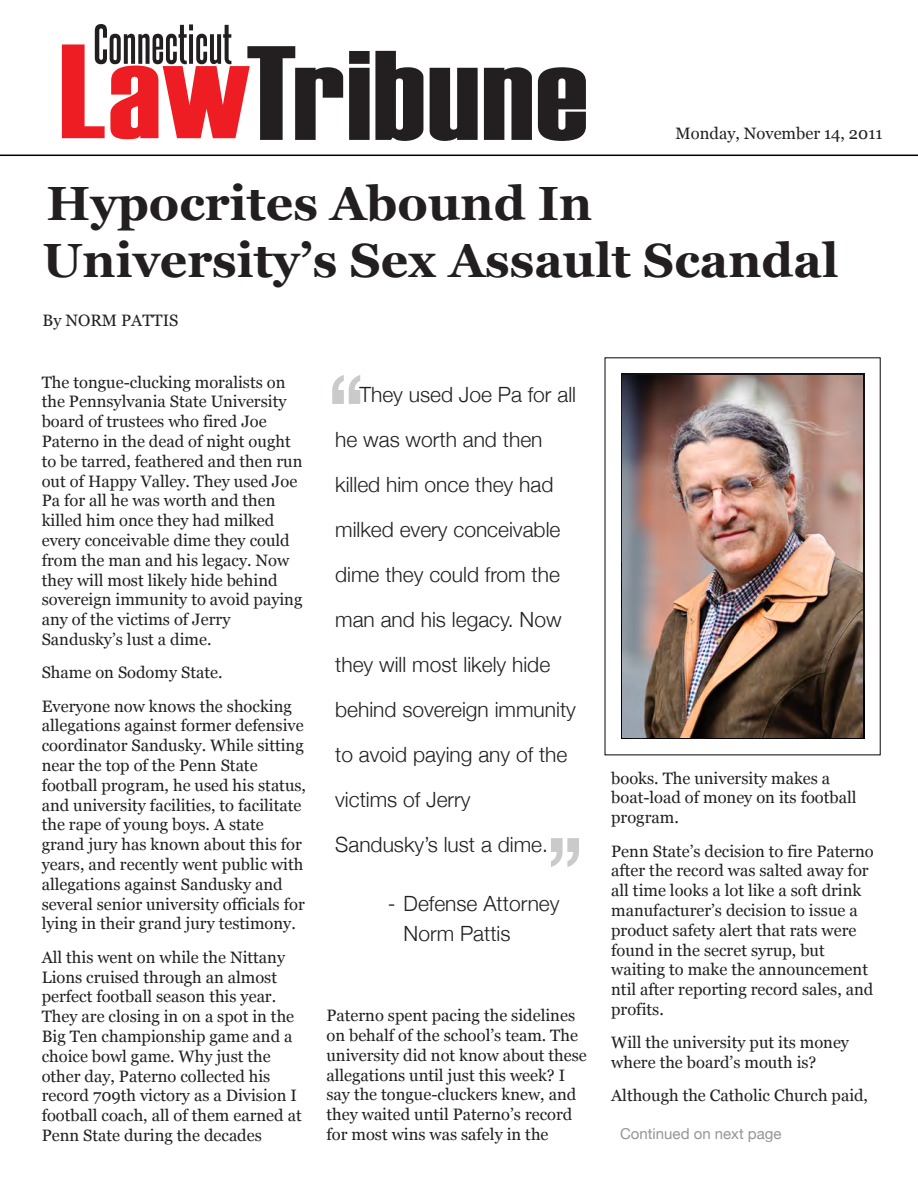
<style>
.page{position:relative;width:918px;height:1188px;background:#fff}
.page>*{position:absolute;margin:0;border:0;box-sizing:border-box;transform-origin:0 0}
.t1{font:700 48px/57.6px "Georgia";color:#231f20}
.t2{font:300 21px/45px "Helvetica Neue";color:#231f20}
.t3{font:16.5px/19.8px "Georgia";color:#231f20}
.t4{font:15px "Helvetica Neue";color:#939598}
</style>
<div class="page">
<svg style="left:332px;top:375px;width:28px;height:29px"></svg>
<svg style="left:551px;top:838px;width:28px;height:29px"></svg>
<hr style="left:0;top:155px;width:918px;height:1px;background:#000">
<img style="left:622px;top:376px;width:241px;height:361px">
<svg style="left:349px;top:51px;width:74px;height:90px"></svg>
<svg style="left:430px;top:68px;width:48px;height:73px;background:#434041"></svg>
<svg style="left:484px;top:67px;width:48px;height:73px;background:#423f3f"></svg>
<svg style="left:538px;top:67px;width:48px;height:74px;background:#474344"></svg>
<svg style="left:62px;top:24px;width:281px;height:116px"></svg>
<p class="t3" style="left:676px;top:124px;width:208px">Monday, November 14, 2011</p>
<h1 class="t1" style="left:43px;top:175px;width:797px">Hypocrites Abound In<br>University’s Sex Assault Scandal</h1>
<p class="t3" style="left:43px;top:311px;width:137px">By NORM PATTIS</p>
<p class="t3" style="left:42px;top:372px;width:262px">The tongue-clucking moralists on the Pennsylvania State University board of trustees who fired Joe<br>Paterno in the dead of night ought to be tarred, feathered and then run out of Happy Valley. They used Joe<br>Pa for all he was worth and then killed him once they had milked every conceivable dime they could from the man and his legacy. Now they will most likely hide behind sovereign immunity to avoid paying any of the victims of Jerry<br>Sandusky’s lust a dime.</p>
<p class="t3" style="left:42px;top:656px;width:252px;line-height:33.3px">Shame on Sodomy State.<br>Everyone now knows the shocking</p>
<p class="t3" style="left:42px;top:716px;width:266px">allegations against former defensive coordinator Sandusky. While sitting near the top of the Penn State football program, he used his status, and university facilities, to facilitate the rape of young boys. A state grand jury has known about this for years, and recently went public with allegations against Sandusky and several senior university officials for lying in their grand jury testimony.</p>
<p class="t3" style="left:42px;top:947px;width:262px">All this went on while the Nittany<br>Lions cruised through an almost perfect football season this year.<br>They are closing in on a spot in the<br>Big Ten championship game and a choice bowl game. Why just the other day, Paterno collected his record 709th victory as a Division I football coach, all of them earned at<br>Penn State during the decades</p>
<p class="t2" style="left:335px;top:372px;width:242px;text-indent:24px">They used Joe Pa for all he was worth and then killed him once they had milked every conceivable dime they could from the man and his legacy. Now they will most likely hide behind sovereign immunity to avoid paying any of the victims of Jerry<br>Sandusky’s lust a dime.</p>
<p class="t2" style="left:404px;top:888px;width:157px;line-height:30px;text-indent:-16px">- Defense Attorney<br>Norm Pattis</p>
<p class="t3" style="left:326px;top:1006px;width:262px">Paterno spent pacing the sidelines on behalf of the school’s team. The university did not know about these allegations until just this week? I say the tongue-cluckers knew, and they waited until Paterno’s record for most wins was safely in the</p>
<p class="t3" style="left:611px;top:768px;width:247px">books. The university makes a boat-load of money on its football program.</p>
<p class="t3" style="left:611px;top:841px;width:264px">Penn State’s decision to fire Paterno after the record was salted away for all time looks a lot like a soft drink manufacturer’s decision to issue a product safety alert that rats were found in the secret syrup, but waiting to make the announcement ntil after reporting record sales, and profits.</p>
<p class="t3" style="left:611px;top:1033px;width:239px">Will the university put its money where the board’s mouth is?</p>
<p class="t3" style="left:611px;top:1086px;width:258px">Although the Catholic Church paid,</p>
<p class="t4" style="left:620px;top:1124px;width:163px">Continued on next page</p>
</div>
